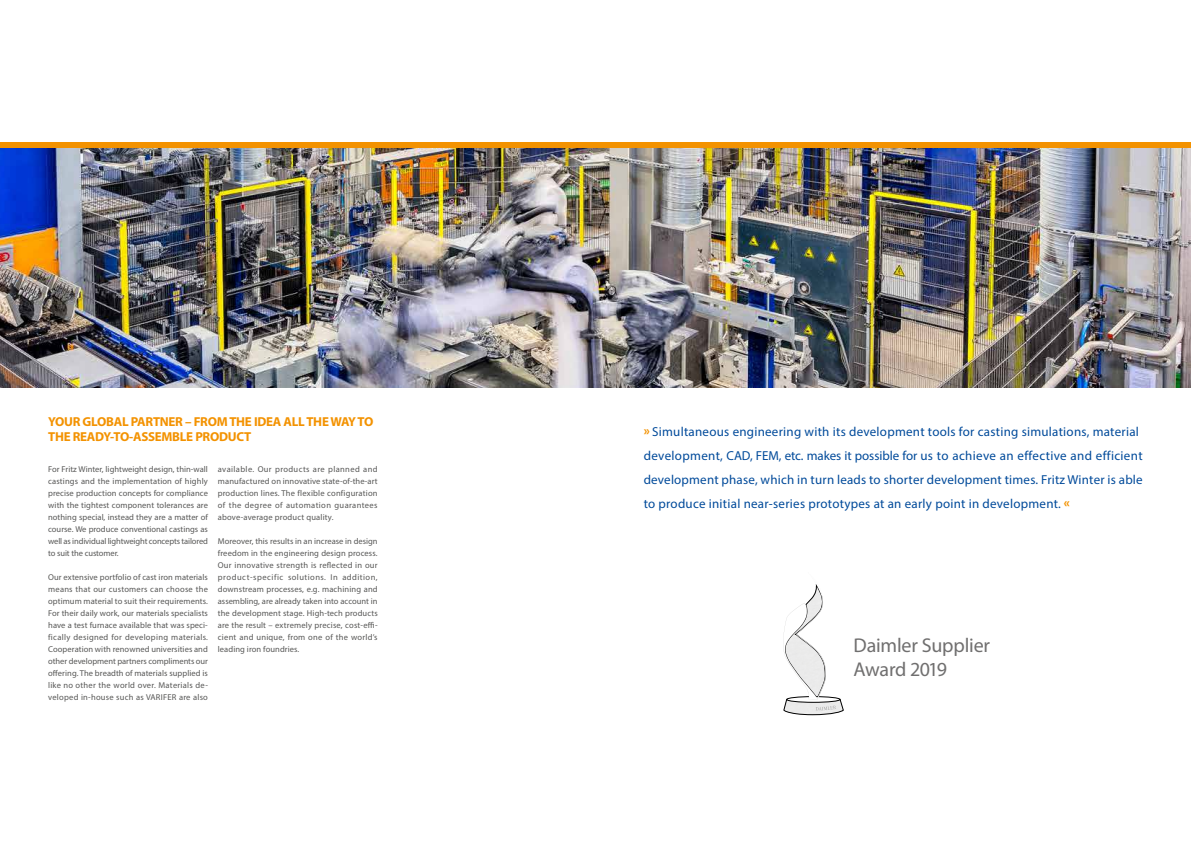
<style>
.page{position:relative;width:1191px;height:842px;background:#fff}
.page>*{position:absolute;margin:0;border:0;box-sizing:border-box;transform-origin:0 0}
.t1{font:20px/24px "Myriad Pro";letter-spacing:-.01em;color:#706f6f}
.t2{font:13px/24px "Myriad Pro";letter-spacing:.02em;color:#004a9a}
.t3{font:700 13px/15px "Myriad Pro";letter-spacing:-.02em;color:#f39200}
.t4{font:8.5px/12px "Myriad Pro";letter-spacing:.02em;color:#575756;text-align:justify}
.s1{font-weight:700;color:#f39200}
</style>
<div class="page">
<img style="left:0;top:148px;width:1191px;height:240px">
<div style="left:0;top:142px;width:1191px;height:6px;background:#f39200"></div>
<svg style="left:783px;top:584px;width:60px;height:131px"></svg>
<h2 class="t3" style="left:48px;top:414px;width:327px">YOUR GLOBAL PARTNER – FROM THE IDEA ALL THE WAY TO<br>THE READY-TO-ASSEMBLE PRODUCT</h2>
<p class="t4" style="left:48px;top:463px;width:161px">For Fritz Winter, lightweight design, thin-wall castings and the implementation of highly precise production concepts for compliance with the tightest component tolerances are nothing special, instead they are a matter of course. We produce conventional castings as well as individual lightweight concepts tailored to suit the customer.</p>
<p class="t4" style="left:48px;top:571px;width:161px">Our extensive portfolio of cast iron materials means that our customers can choose the optimum material to suit their requirements.<br>For their daily work, our materials specialists have a test furnace available that was speci&shy;fically designed for developing materials.<br>Cooperation with renowned universities and other development partners compliments our offering. The breadth of materials supplied is like no other the world over. Materials de&shy;veloped in-house such as VARIFER are also</p>
<p class="t4" style="left:218px;top:463px;width:161px">available. Our products are planned and manufactured on innovative state-of-the-art production lines. The flexible configuration of the degree of automation guarantees above-average product quality.</p>
<p class="t4" style="left:218px;top:535px;width:161px">Moreover, this results in an increase in design freedom in the engineering design process.<br>Our innovative strength is reflected in our product-specific solutions. In addition, downstream processes, e.g. machining and assembling, are already taken into account in the development stage. High-tech products are the result – extremely precise, cost-effi&shy;cient and unique, from one of the world’s leading iron foundries.</p>
<p class="t2" style="left:643px;top:419px;width:500px"><span class="s1">»</span> Simultaneous engineering with its development tools for casting simulations, material development, CAD, FEM, etc. makes it possible for us to achieve an effective and efficient development phase, which in turn leads to shorter development times. Fritz Winter is able to produce initial near-series prototypes at an early point in development. <span class="s1">«</span></p>
<h1 class="t1" style="left:853px;top:633px;width:138px">Daimler Supplier<br>Award 2019</h1>
</div>
